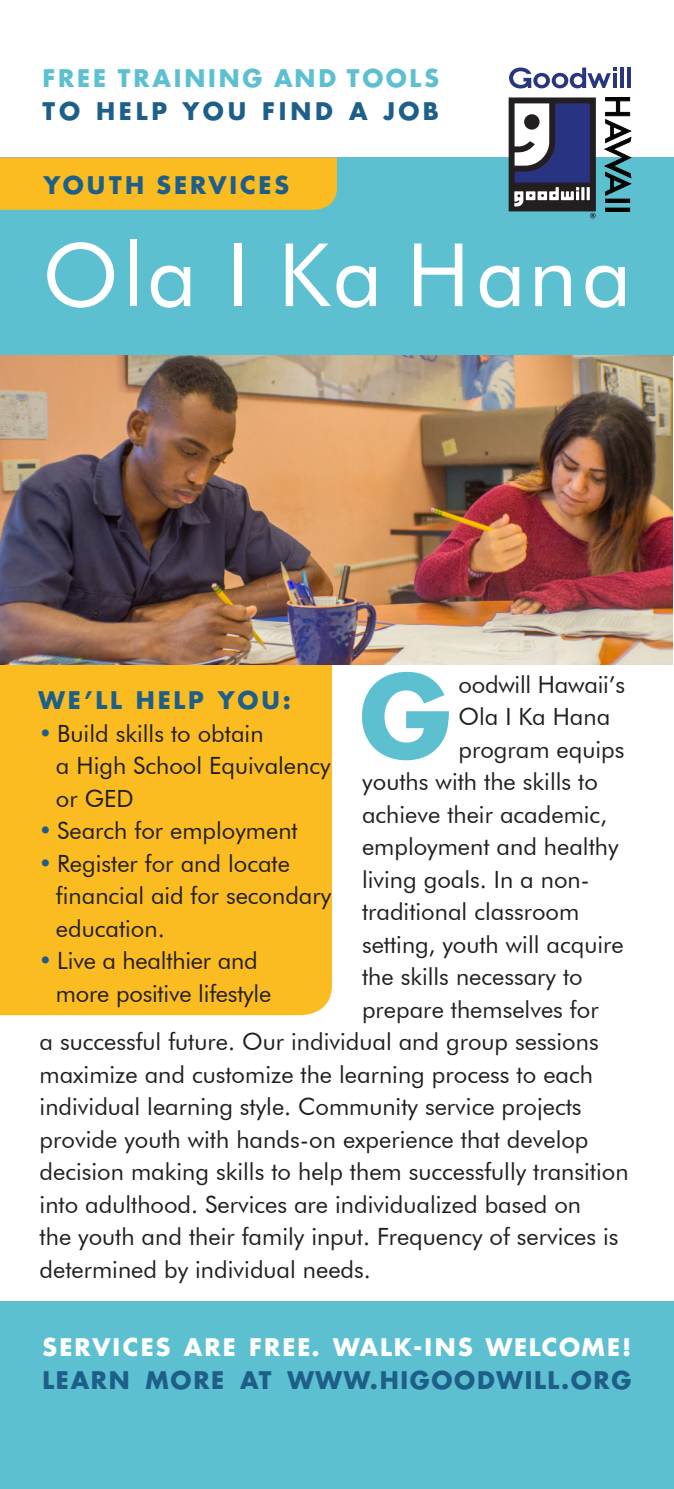
<style>
.page{position:relative;width:674px;height:1489px;background:#fff}
.page>*{position:absolute;margin:0;border:0;box-sizing:border-box;transform-origin:0 0}
.t1{font:700 110px "Futura";color:#5cc0d0}
.t2{font:87.5px "Futura BT";letter-spacing:.04em;color:#fff}
.t3{font:23.75px/32.5px "Futura BT";color:#231f20}
.t4{font:700 23.75px "Futura";letter-spacing:.09em;color:#fff}
.t5{font:700 23.75px "Futura";letter-spacing:.07em;color:#1e5f8a}
.t6{font:700 23.75px "Futura";letter-spacing:.12em;color:#1e5f8a}
.t7{font:700 23.75px "Futura";letter-spacing:.12em;color:#5cc0d0}
.t8{font:700 23.75px "Futura";letter-spacing:.16em;color:#1e5f8a}
.s1{color:#1e5f8a}
</style>
<div class="page">
<div style="left:0;top:158px;width:673px;height:198px;background:#5cc0d0"></div>
<div style="left:0;top:1301px;width:673px;height:188px;background:#5cc0d0"></div>
<svg style="left:603px;top:97px;width:28px;height:99px"></svg>
<div style="left:605px;top:199px;width:24px;height:4px;border:1px solid #040503"></div>
<div style="left:605px;top:208px;width:24px;height:4px;border:1px solid #040503"></div>
<svg style="left:620px;top:68px;width:3px;height:20px"></svg>
<svg style="left:627px;top:68px;width:3px;height:20px"></svg>
<svg style="left:509px;top:68px;width:107px;height:20px"></svg>
<svg style="left:508px;top:97px;width:87px;height:121px"></svg>
<div style="left:0;top:664px;width:332px;height:351px;background:#fabc21"></div>
<img style="left:0;top:356px;width:672px;height:308px">
<div style="left:0;top:158px;width:337px;height:52px;background:#fabc21"></div>
<p class="t7" style="left:42px;top:63px;width:398px">FREE TRAINING AND TOOLS</p>
<p class="t8" style="left:42px;top:95px;width:398px">TO HELP YOU FIND A JOB</p>
<p class="t6" style="left:43px;top:169px;width:247px">YOUTH SERVICES</p>
<p class="t2" style="left:42px;top:222px;width:590px">Ola I Ka Hana</p>
<p class="t1" style="left:359px;top:643px;width:94px">G</p>
<p class="t3" style="left:458px;top:667px;width:168px">oodwill Hawaii’s</p>
<p class="t6" style="left:38px;top:684px;width:254px">WE’LL HELP YOU:</p>
<p class="t3" style="left:38px;top:716px;width:226px"><span class="s1">•</span> Build skills to obtain</p>
<p class="t3" style="left:56px;top:749px;width:276px">a High School Equivalency or GED</p>
<p class="t3" style="left:38px;top:814px;width:261px"><span class="s1">•</span> Search for employment</p>
<p class="t3" style="left:38px;top:846px;width:253px"><span class="s1">•</span> Register for and locate</p>
<p class="t3" style="left:56px;top:879px;width:277px">financial aid for secondary education.</p>
<p class="t3" style="left:38px;top:944px;width:220px"><span class="s1">•</span> Live a healthier and</p>
<p class="t3" style="left:56px;top:976px;width:217px">more positive lifestyle</p>
<p class="t3" style="left:458px;top:700px;width:167px">Ola I Ka Hana program equips</p>
<p class="t3" style="left:362px;top:765px;width:237px">youths with the skills to</p>
<p class="t3" style="left:362px;top:797px;width:246px">achieve their academic,</p>
<p class="t3" style="left:362px;top:830px;width:258px">employment and healthy</p>
<p class="t3" style="left:362px;top:862px;width:229px">living goals. In a non-</p>
<p class="t3" style="left:362px;top:895px;width:219px">traditional classroom</p>
<p class="t3" style="left:362px;top:927px;width:263px">setting, youth will acquire</p>
<p class="t3" style="left:362px;top:960px;width:222px">the skills necessary to</p>
<p class="t3" style="left:362px;top:992px;width:238px">prepare themselves for</p>
<p class="t3" style="left:40px;top:1025px;width:560px">a successful future. Our individual and group sessions</p>
<p class="t3" style="left:40px;top:1057px;width:554px">maximize and customize the learning process to each</p>
<p class="t3" style="left:40px;top:1090px;width:543px">individual learning style. Community service projects</p>
<p class="t3" style="left:40px;top:1122px;width:550px">provide youth with hands-on experience that develop</p>
<p class="t3" style="left:40px;top:1155px;width:590px">decision making skills to help them successfully transition</p>
<p class="t3" style="left:40px;top:1187px;width:542px">into adulthood. Services are individualized based on</p>
<p class="t3" style="left:40px;top:1220px;width:580px">the youth and their family input. Frequency of services is</p>
<p class="t3" style="left:40px;top:1252px;width:332px">determined by individual needs.</p>
<p class="t4" style="left:42px;top:1331px;width:590px">SERVICES ARE FREE. WALK-INS WELCOME!</p>
<p class="t5" style="left:42px;top:1364px;width:590px">LEARN MORE AT WWW.HIGOODWILL.ORG</p>
</div>
